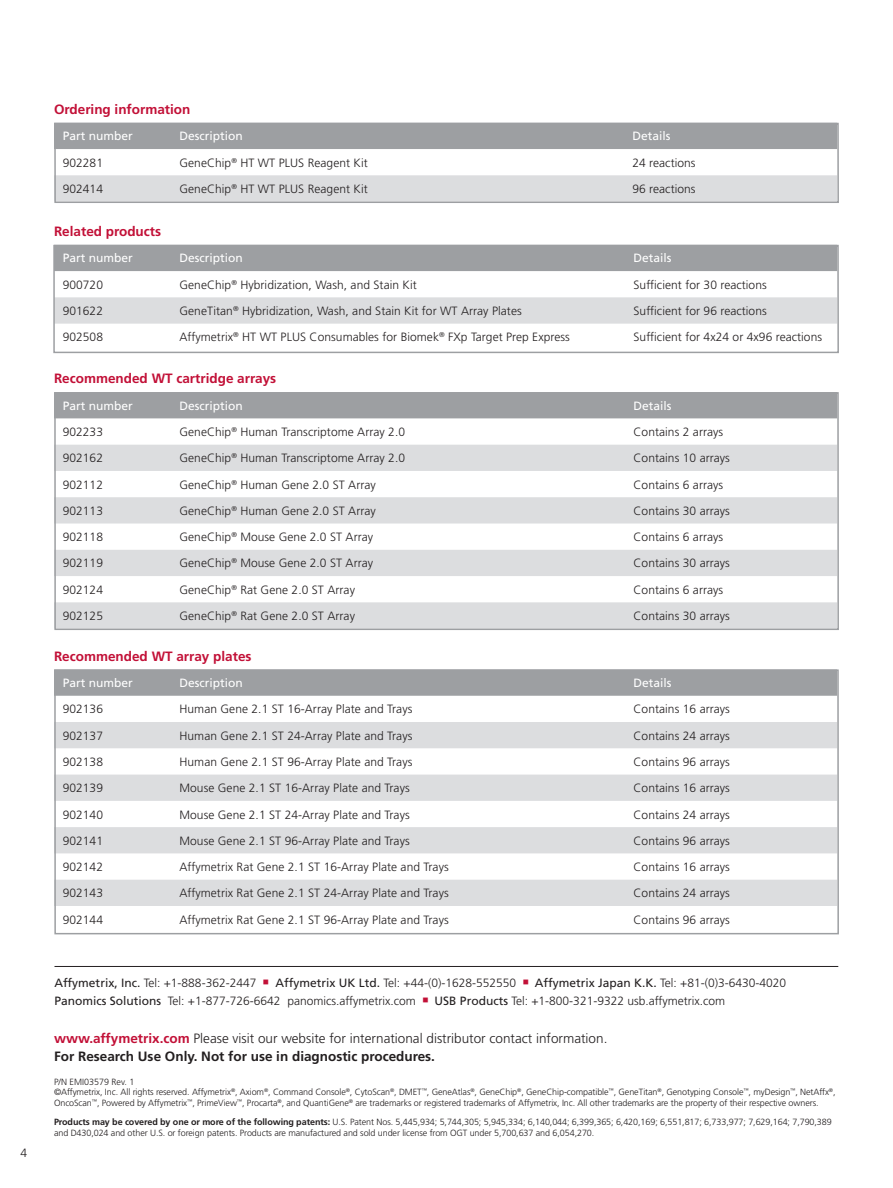
<style>
.page{position:relative;width:893px;height:1188px;background:#fff}
.page>*{position:absolute;margin:0;border:0;box-sizing:border-box;transform-origin:0 0}
.Bullet_Body_Paragrap{font:700 13.5px "Frutiger LT Std";color:#c21037}
.Body_paragraph{font:300 13.5px "Frutiger LT Std";color:#231f20}
.Body_paragraph-2{font:700 13.5px "Frutiger LT Std";color:#231f20}
.Body_paragraph-3{font:300 12px "Frutiger LT Std";letter-spacing:.005em;color:#231f20}
.Bullet_Body_Paragrap-2{font:12px "Frutiger LT Std";color:#fff}
.Back_Address{font:300 9px/10.5px "Frutiger LT Std";letter-spacing:-.01em;color:#231f20}
.Body_paragraph-4{font:300 9px "Frutiger LT Std";color:#231f20}
.s1{font-weight:400}
.s2{color:#c21037}
.s3{font-weight:700;color:#c21037}
.s4{font-weight:700}
</style>
<div class="page">
<hr style="left:54px;top:966px;width:783px;height:1px;background:#231f20">
<div style="left:57px;top:126px;width:778px;height:23px;background:#9d9fa2"></div>
<div style="left:57px;top:175px;width:778px;height:25px;background:#dcdddf"></div>
<div style="left:54px;top:123px;width:784px;height:80px;border:2px solid #9d9fa2"></div>
<div style="left:56px;top:248px;width:779px;height:23px;background:#9d9fa2"></div>
<svg style="left:56px;top:297px;width:779px;height:27px"></svg>
<div style="left:53px;top:245px;width:785px;height:108px;border:2px solid #9d9fa2"></div>
<div style="left:57px;top:395px;width:778px;height:23px;background:#9d9fa2"></div>
<svg style="left:57px;top:445px;width:778px;height:182px;fill:#dcdddf"></svg>
<div style="left:54px;top:392px;width:784px;height:238px;border:2px solid #9d9fa2"></div>
<div style="left:57px;top:672px;width:778px;height:24px;background:#9d9fa2"></div>
<svg style="left:57px;top:722px;width:778px;height:184px;fill:#dcdddf"></svg>
<div style="left:54px;top:669px;width:784px;height:265px;border:2px solid #9d9fa2"></div>
<p class="Body_paragraph-3" style="left:21px;top:1146px;width:8px">4</p>
<p class="Bullet_Body_Paragrap" style="left:54px;top:102px;width:138px">Ordering information</p>
<p class="Bullet_Body_Paragrap-2" style="left:63px;top:129px;width:72px">Part number</p>
<p class="Bullet_Body_Paragrap-2" style="left:179px;top:129px;width:65px">Description</p>
<p class="Bullet_Body_Paragrap-2" style="left:632px;top:129px;width:40px">Details</p>
<p class="Body_paragraph-3" style="left:63px;top:156px;width:42px">902281</p>
<p class="Body_paragraph-3" style="left:179px;top:156px;width:190px">GeneChip<sup>®</sup> HT WT PLUS Reagent Kit</p>
<p class="Body_paragraph-3" style="left:632px;top:156px;width:65px">24 reactions</p>
<p class="Body_paragraph-3" style="left:63px;top:182px;width:42px">902414</p>
<p class="Body_paragraph-3" style="left:179px;top:182px;width:190px">GeneChip<sup>®</sup> HT WT PLUS Reagent Kit</p>
<p class="Body_paragraph-3" style="left:632px;top:182px;width:65px">96 reactions</p>
<p class="Bullet_Body_Paragrap" style="left:54px;top:224px;width:109px">Related products</p>
<p class="Bullet_Body_Paragrap-2" style="left:63px;top:251px;width:72px">Part number</p>
<p class="Bullet_Body_Paragrap-2" style="left:179px;top:251px;width:65px">Description</p>
<p class="Bullet_Body_Paragrap-2" style="left:633px;top:251px;width:40px">Details</p>
<p class="Body_paragraph-3" style="left:63px;top:278px;width:42px">900720</p>
<p class="Body_paragraph-3" style="left:179px;top:278px;width:239px">GeneChip<sup>®</sup> Hybridization, Wash, and Stain Kit</p>
<p class="Body_paragraph-3" style="left:633px;top:278px;width:135px">Sufficient for 30 reactions</p>
<p class="Body_paragraph-3" style="left:63px;top:304px;width:42px">901622</p>
<p class="Body_paragraph-3" style="left:179px;top:304px;width:343px">GeneTitan<sup>®</sup> Hybridization, Wash, and Stain Kit for WT Array Plates</p>
<p class="Body_paragraph-3" style="left:633px;top:304px;width:135px">Sufficient for 96 reactions</p>
<p class="Body_paragraph-3" style="left:63px;top:330px;width:42px">902508</p>
<p class="Body_paragraph-3" style="left:179px;top:330px;width:391px">Affymetrix<sup>®</sup> HT WT PLUS Consumables for Biomek<sup>®</sup> FXp Target Prep Express</p>
<p class="Body_paragraph-3" style="left:633px;top:330px;width:190px">Sufficient for 4x24 or 4x96 reactions</p>
<p class="Bullet_Body_Paragrap" style="left:54px;top:371px;width:224px">Recommended WT cartridge arrays</p>
<p class="Bullet_Body_Paragrap-2" style="left:63px;top:399px;width:72px">Part number</p>
<p class="Bullet_Body_Paragrap-2" style="left:179px;top:399px;width:65px">Description</p>
<p class="Bullet_Body_Paragrap-2" style="left:633px;top:399px;width:40px">Details</p>
<p class="Body_paragraph-3" style="left:63px;top:425px;width:42px">902233</p>
<p class="Body_paragraph-3" style="left:179px;top:425px;width:227px">GeneChip<sup>®</sup> Human Transcriptome Array 2.0</p>
<p class="Body_paragraph-3" style="left:633px;top:425px;width:91px">Contains 2 arrays</p>
<p class="Body_paragraph-3" style="left:63px;top:451px;width:42px">902162</p>
<p class="Body_paragraph-3" style="left:179px;top:451px;width:227px">GeneChip<sup>®</sup> Human Transcriptome Array 2.0</p>
<p class="Body_paragraph-3" style="left:633px;top:451px;width:98px">Contains 10 arrays</p>
<p class="Body_paragraph-3" style="left:63px;top:478px;width:42px">902112</p>
<p class="Body_paragraph-3" style="left:179px;top:478px;width:198px">GeneChip<sup>®</sup> Human Gene 2.0 ST Array</p>
<p class="Body_paragraph-3" style="left:633px;top:478px;width:91px">Contains 6 arrays</p>
<p class="Body_paragraph-3" style="left:63px;top:504px;width:42px">902113</p>
<p class="Body_paragraph-3" style="left:179px;top:504px;width:198px">GeneChip<sup>®</sup> Human Gene 2.0 ST Array</p>
<p class="Body_paragraph-3" style="left:633px;top:504px;width:98px">Contains 30 arrays</p>
<p class="Body_paragraph-3" style="left:63px;top:530px;width:42px">902118</p>
<p class="Body_paragraph-3" style="left:179px;top:530px;width:195px">GeneChip<sup>®</sup> Mouse Gene 2.0 ST Array</p>
<p class="Body_paragraph-3" style="left:633px;top:530px;width:91px">Contains 6 arrays</p>
<p class="Body_paragraph-3" style="left:63px;top:557px;width:42px">902119</p>
<p class="Body_paragraph-3" style="left:179px;top:557px;width:195px">GeneChip<sup>®</sup> Mouse Gene 2.0 ST Array</p>
<p class="Body_paragraph-3" style="left:633px;top:557px;width:98px">Contains 30 arrays</p>
<p class="Body_paragraph-3" style="left:63px;top:583px;width:42px">902124</p>
<p class="Body_paragraph-3" style="left:179px;top:583px;width:177px">GeneChip<sup>®</sup> Rat Gene 2.0 ST Array</p>
<p class="Body_paragraph-3" style="left:633px;top:583px;width:91px">Contains 6 arrays</p>
<p class="Body_paragraph-3" style="left:63px;top:609px;width:42px">902125</p>
<p class="Body_paragraph-3" style="left:179px;top:609px;width:177px">GeneChip<sup>®</sup> Rat Gene 2.0 ST Array</p>
<p class="Body_paragraph-3" style="left:633px;top:609px;width:98px">Contains 30 arrays</p>
<p class="Bullet_Body_Paragrap" style="left:54px;top:648px;width:199px">Recommended WT array plates</p>
<p class="Bullet_Body_Paragrap-2" style="left:63px;top:676px;width:72px">Part number</p>
<p class="Bullet_Body_Paragrap-2" style="left:179px;top:676px;width:65px">Description</p>
<p class="Bullet_Body_Paragrap-2" style="left:633px;top:676px;width:40px">Details</p>
<p class="Body_paragraph-3" style="left:63px;top:702px;width:42px">902136</p>
<p class="Body_paragraph-3" style="left:179px;top:702px;width:234px">Human Gene 2.1 ST 16-Array Plate and Trays</p>
<p class="Body_paragraph-3" style="left:633px;top:702px;width:98px">Contains 16 arrays</p>
<p class="Body_paragraph-3" style="left:63px;top:729px;width:42px">902137</p>
<p class="Body_paragraph-3" style="left:179px;top:729px;width:234px">Human Gene 2.1 ST 24-Array Plate and Trays</p>
<p class="Body_paragraph-3" style="left:633px;top:729px;width:98px">Contains 24 arrays</p>
<p class="Body_paragraph-3" style="left:63px;top:755px;width:42px">902138</p>
<p class="Body_paragraph-3" style="left:179px;top:755px;width:234px">Human Gene 2.1 ST 96-Array Plate and Trays</p>
<p class="Body_paragraph-3" style="left:633px;top:755px;width:98px">Contains 96 arrays</p>
<p class="Body_paragraph-3" style="left:63px;top:781px;width:42px">902139</p>
<p class="Body_paragraph-3" style="left:179px;top:781px;width:232px">Mouse Gene 2.1 ST 16-Array Plate and Trays</p>
<p class="Body_paragraph-3" style="left:633px;top:781px;width:98px">Contains 16 arrays</p>
<p class="Body_paragraph-3" style="left:63px;top:808px;width:42px">902140</p>
<p class="Body_paragraph-3" style="left:179px;top:808px;width:232px">Mouse Gene 2.1 ST 24-Array Plate and Trays</p>
<p class="Body_paragraph-3" style="left:633px;top:808px;width:98px">Contains 24 arrays</p>
<p class="Body_paragraph-3" style="left:63px;top:834px;width:42px">902141</p>
<p class="Body_paragraph-3" style="left:179px;top:834px;width:232px">Mouse Gene 2.1 ST 96-Array Plate and Trays</p>
<p class="Body_paragraph-3" style="left:633px;top:834px;width:98px">Contains 96 arrays</p>
<p class="Body_paragraph-3" style="left:63px;top:860px;width:42px">902142</p>
<p class="Body_paragraph-3" style="left:179px;top:860px;width:271px">Affymetrix Rat Gene 2.1 ST 16-Array Plate and Trays</p>
<p class="Body_paragraph-3" style="left:633px;top:860px;width:98px">Contains 16 arrays</p>
<p class="Body_paragraph-3" style="left:63px;top:886px;width:42px">902143</p>
<p class="Body_paragraph-3" style="left:179px;top:886px;width:271px">Affymetrix Rat Gene 2.1 ST 24-Array Plate and Trays</p>
<p class="Body_paragraph-3" style="left:633px;top:886px;width:98px">Contains 24 arrays</p>
<p class="Body_paragraph-3" style="left:63px;top:913px;width:42px">902144</p>
<p class="Body_paragraph-3" style="left:179px;top:913px;width:271px">Affymetrix Rat Gene 2.1 ST 96-Array Plate and Trays</p>
<p class="Body_paragraph-3" style="left:633px;top:913px;width:98px">Contains 96 arrays</p>
<p class="Body_paragraph-3" style="left:54px;top:976px;width:732px"><span class="s1">Affymetrix, Inc.</span> Tel: +1-888-362-2447 <span class="s2">■</span> <span class="s1">Affymetrix UK Ltd.</span> Tel: +44-(0)-1628-552550 <span class="s2">■</span> <span class="s1">Affymetrix Japan K.K.</span> Tel: +81-(0)3-6430-4020</p>
<p class="Body_paragraph-3" style="left:54px;top:994px;width:672px"><span class="s1">Panomics Solutions</span> Tel: +1-877-726-6642 panomics.affymetrix.com <span class="s2">■</span> <span class="s1">USB Products</span> Tel: +1-800-321-9322 usb.affymetrix.com</p>
<p class="Body_paragraph" style="left:54px;top:1030px;width:554px"><span class="s3">www.affymetrix.com</span> Please visit our website for international distributor contact information.</p>
<p class="Body_paragraph-2" style="left:54px;top:1048px;width:382px">For Research Use Only. Not for use in diagnostic procedures.</p>
<p class="Body_paragraph-4" style="left:54px;top:1076px;width:82px">P/N EMI03579 Rev. 1</p>
<p class="Back_Address" style="left:54px;top:1087px;width:782px">©Affymetrix, Inc. All rights reserved. Affymetrix<sup>®</sup>, Axiom<sup>®</sup>, Command Console<sup>®</sup>, CytoScan<sup>®</sup>, DMET<sup>™</sup>, GeneAtlas<sup>®</sup>, GeneChip<sup>®</sup>, GeneChip-compatible<sup>™</sup>, GeneTitan<sup>®</sup>, Genotyping Console<sup>™</sup>, myDesign<sup>™</sup>, NetAffx<sup>®</sup>,<br>OncoScan<sup>™</sup>, Powered by Affymetrix<sup>™</sup>, PrimeView<sup>™</sup>, Procarta<sup>®</sup>, and QuantiGene<sup>®</sup> are trademarks or registered trademarks of Affymetrix, Inc. All other trademarks are the property of their respective owners.</p>
<p class="Back_Address" style="left:54px;top:1117px;width:778px"><span class="s4">Products may be covered by one or more of the following patents:</span> U.S. Patent Nos. 5,445,934; 5,744,305; 5,945,334; 6,140,044; 6,399,365; 6,420,169; 6,551,817; 6,733,977; 7,629,164; 7,790,389 and D430,024 and other U.S. or foreign patents. Products are manufactured and sold under license from OGT under 5,700,637 and 6,054,270.</p>
</div>
